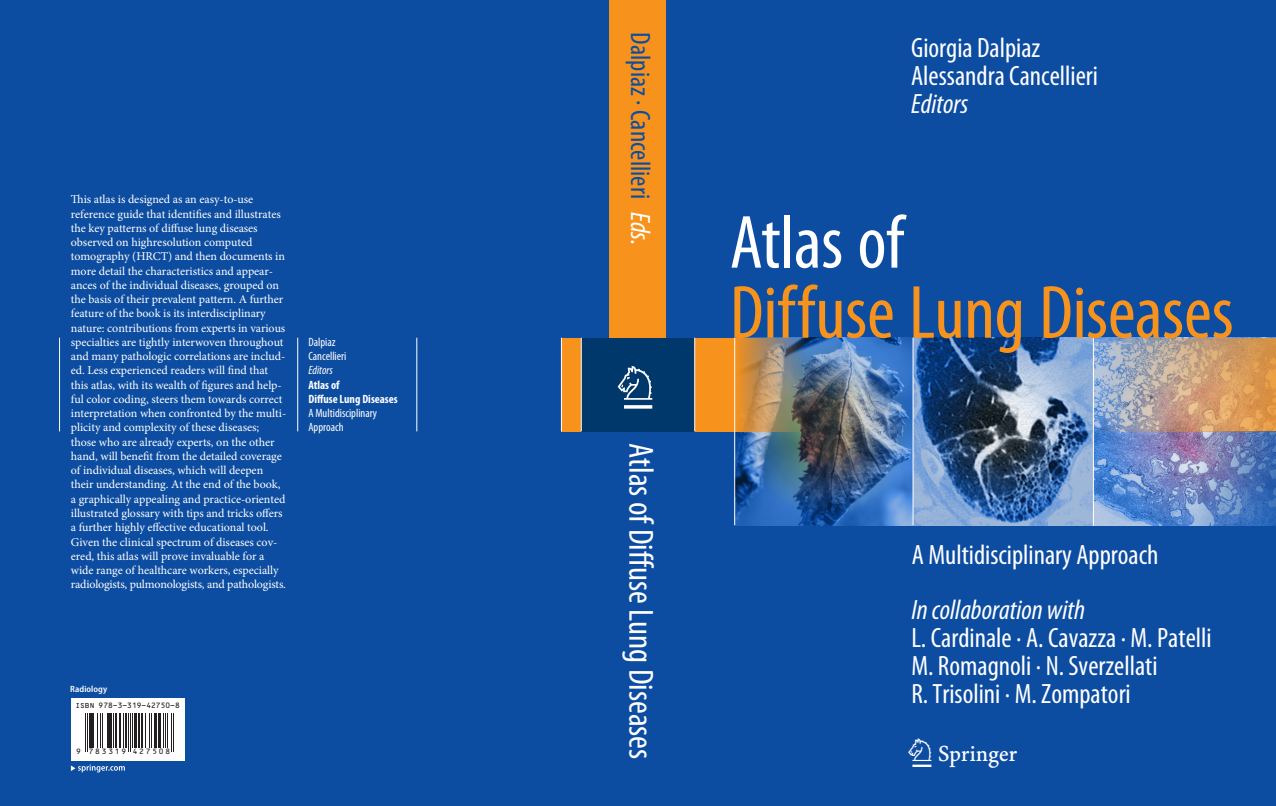
<style>
.page{position:relative;width:1276px;height:806px;background:#fff}
.page>*{position:absolute;margin:0;border:0;box-sizing:border-box;transform-origin:0 0}
.t1{font:condensed 76px "Myriad Pro";letter-spacing:-.005em;color:#f7931d}
.t2{font:condensed 76px "Myriad Pro";letter-spacing:-.005em;color:#fff}
.t3{font:60px "Springnew";color:#fff}
.t4{font:40px "Springnew";color:#fff}
.t5{font:condensed 35px "Myriad Pro";color:#fff}
.t6{font:condensed 28px/28px "Myriad Pro";color:#fff}
.t7{font:italic condensed 28px "Myriad Pro";color:#fff}
.t8{font:condensed 28px "Myriad Pro";color:#0d4da1}
.t9{font:12px/14.2px "Minion Pro";letter-spacing:-.005em;color:#fff}
.t10{font:condensed 12px/14.2px "Myriad Pro";color:#fff}
.t11{font:700 condensed 12px/14.2px "Myriad Pro";color:#fff}
.t12{font:italic condensed 12px "Myriad Pro";color:#fff}
.t13{font:600 semi-condensed 9px "Myriad Pro";letter-spacing:.005em;color:#fff}
.t14{font:7.5px "OCRBSBOP";color:#231f20}
.t15{font:7.5px "OCRBSBOP";letter-spacing:.235em;color:#231f20}
.s1{font-style:italic;color:#fff}
</style>
<div class="page">
<div style="left:0;top:0;width:1276px;height:805px;background:#0d4da1"></div>
<img style="left:735px;top:337px;width:459px;height:187px">
<img style="left:1094px;top:337px;width:182px;height:94px">
<svg style="left:1194px;top:431px;width:82px;height:95px;background:#637fb9"></svg>
<img style="left:735px;top:337px;width:70px;height:94px">
<div style="left:694px;top:337px;width:40px;height:94px;background:#f7931d"></div>
<div style="left:561px;top:337px;width:20px;height:94px;background:#f7931d"></div>
<div style="left:581px;top:337px;width:113px;height:94px;background:#01386b"></div>
<div style="left:609px;top:0;width:57px;height:337px;background:#f7931d"></div>
<hr style="left:561px;top:337px;width:1px;height:94px;background:#fff">
<hr style="left:59px;top:337px;width:1px;height:94px;background:#fff">
<hr style="left:416px;top:337px;width:1px;height:94px;background:#fff">
<hr style="left:297px;top:337px;width:1px;height:94px;background:#fff">
<hr style="left:694px;top:337px;width:1px;height:94px;background:#fff">
<hr style="left:1093px;top:337px;width:1px;height:187px;background:#fff">
<hr style="left:912px;top:337px;width:1px;height:187px;background:#fff">
<hr style="left:734px;top:337px;width:1px;height:187px;background:#fff">
<hr style="left:581px;top:337px;width:1px;height:94px;background:#fff">
<svg style="left:71px;top:764px;width:54px;height:8px"></svg>
<div style="left:71px;top:703px;width:113px;height:57px;background:#fff"></div>
<hr style="left:85px;top:711px;width:1px;height:40px;background:#231f20">
<hr style="left:87px;top:711px;width:1px;height:40px;background:#231f20">
<hr style="left:89px;top:711px;width:3px;height:36px;background:#231f20">
<hr style="left:92px;top:711px;width:2px;height:36px;background:#231f20">
<hr style="left:97px;top:711px;width:1px;height:36px;background:#231f20">
<hr style="left:100px;top:711px;width:1px;height:36px;background:#231f20">
<hr style="left:102px;top:711px;width:1px;height:36px;background:#231f20">
<hr style="left:107px;top:711px;width:1px;height:36px;background:#231f20">
<hr style="left:108px;top:711px;width:4px;height:36px;background:#231f20">
<hr style="left:113px;top:711px;width:1px;height:36px;background:#231f20">
<hr style="left:115px;top:711px;width:2px;height:36px;background:#231f20">
<hr style="left:119px;top:711px;width:2px;height:36px;background:#231f20">
<hr style="left:123px;top:711px;width:1px;height:36px;background:#231f20">
<hr style="left:125px;top:711px;width:2px;height:36px;background:#231f20">
<hr style="left:128px;top:711px;width:1px;height:40px;background:#231f20">
<hr style="left:130px;top:711px;width:1px;height:40px;background:#231f20">
<hr style="left:132px;top:711px;width:1px;height:36px;background:#231f20">
<hr style="left:134px;top:711px;width:2px;height:36px;background:#231f20">
<hr style="left:138px;top:711px;width:2px;height:36px;background:#231f20">
<hr style="left:141px;top:711px;width:2px;height:36px;background:#231f20">
<hr style="left:145px;top:711px;width:1px;height:36px;background:#231f20">
<hr style="left:149px;top:711px;width:1px;height:36px;background:#231f20">
<hr style="left:151px;top:711px;width:1px;height:36px;background:#231f20">
<hr style="left:154px;top:711px;width:3px;height:36px;background:#231f20">
<hr style="left:158px;top:711px;width:3px;height:36px;background:#231f20">
<hr style="left:163px;top:711px;width:1px;height:36px;background:#231f20">
<hr style="left:165px;top:711px;width:1px;height:36px;background:#231f20">
<hr style="left:167px;top:711px;width:1px;height:36px;background:#231f20">
<hr style="left:171px;top:711px;width:1px;height:40px;background:#231f20">
<hr style="left:173px;top:711px;width:1px;height:40px;background:#231f20">
<div style="left:71px;top:697px;width:113px;height:14px;background:#fff"></div>
<p class="t9" style="left:71px;top:192px;width:217px">This atlas is designed as an easy-to-use reference guide that identifies and illustrates the key patterns of diffuse lung diseases observed on highresolution computed tomography (HRCT) and then documents in more detail the characteristics and appear&shy;ances of the individual diseases, grouped on the basis of their prevalent pattern. A further feature of the book is its interdisciplinary nature: contributions from experts in various specialties are tightly interwoven throughout and many pathologic correlations are includ&shy;ed. Less experienced readers will find that this atlas, with its wealth of figures and help&shy;ful color coding, steers them towards correct interpretation when confronted by the multi&shy;plicity and complexity of these diseases; those who are already experts, on the other hand, will benefit from the detailed coverage of individual diseases, which will deepen their understanding. At the end of the book, a graphically appealing and practice-oriented illustrated glossary with tips and tricks offers a further highly effective educational tool.<br>Given the clinical spectrum of diseases cov&shy;ered, this atlas will prove invaluable for a wide range of healthcare workers, especially radiologists, pulmonologists, and pathologists.</p>
<p class="t10" style="left:308px;top:335px;width:29px">Dalpiaz</p>
<p class="t10" style="left:308px;top:349px;width:40px">Cancellieri</p>
<p class="t12" style="left:308px;top:364px;width:26px">Editors</p>
<p class="t11" style="left:308px;top:377px;width:91px">Atlas of<br>Diffuse Lung Diseases</p>
<p class="t10" style="left:308px;top:406px;width:70px">A Multidisciplinary<br>Approach</p>
<p class="t13" style="left:70px;top:684px;width:38px">Radiology</p>
<p class="t14" style="left:75px;top:700px;width:106px">ISBN 978-3-319-42750-8</p>
<p class="t15" style="left:76px;top:746px;width:95px">9 783319 427508</p>
<h3 class="t8" style="left:655px;top:32px;width:215px;rotate:90deg">Dalpiaz · Cancellieri <span class="s1">Eds.</span></h3>
<h2 class="t3" style="left:624px;top:366px;width:30px">1</h2>
<h3 class="t5" style="left:660px;top:442px;width:318px;rotate:90deg">Atlas of Diffuse Lung Diseases</h3>
<h3 class="t6" style="left:911px;top:34px;width:188px">Giorgia Dalpiaz<br>Alessandra Cancellieri</h3>
<h3 class="t7" style="left:911px;top:88px;width:59px">Editors</h3>
<h1 class="t2" style="left:730px;top:201px;width:175px">Atlas of</h1>
<h1 class="t1" style="left:730px;top:271px;width:505px">Diffuse Lung Diseases</h1>
<h3 class="t6" style="left:912px;top:540px;width:248px">A Multidisciplinary Approach</h3>
<h3 class="t7" style="left:911px;top:594px;width:175px">In collaboration with</h3>
<h3 class="t6" style="left:911px;top:623px;width:302px">L. Cardinale · A. Cavazza · M. Patelli<br>M. Romagnoli · N. Sverzellati<br>R. Trisolini · M. Zompatori</h3>
<h3 class="t4" style="left:912px;top:737px;width:108px">123</h3>
</div>
